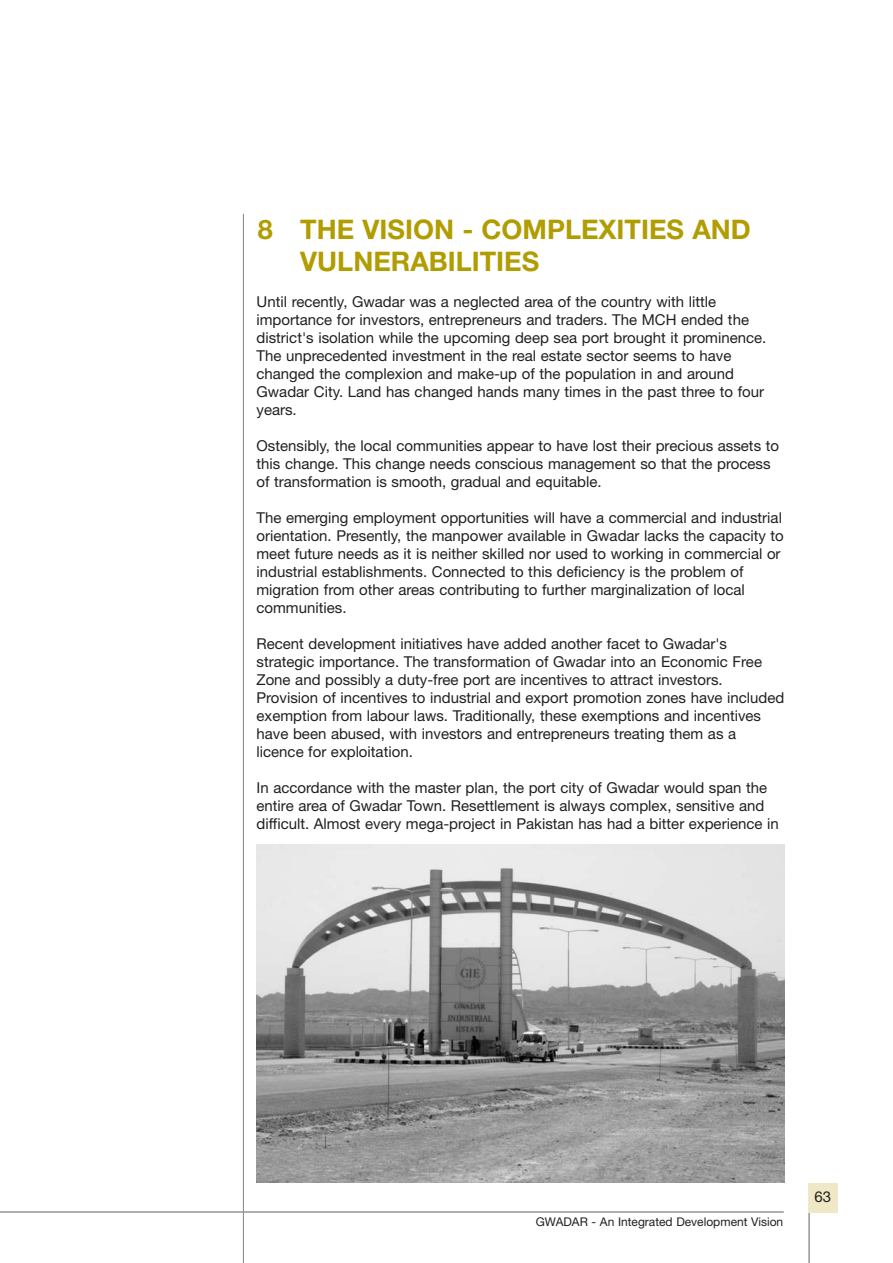
<style>
.page{position:relative;width:893px;height:1263px;background:#fff}
.page>*{position:absolute;margin:0;border:0;box-sizing:border-box;transform-origin:0 0}
.t1{font:700 27px/32.4px "Helvetica Neue";color:#b19d01}
.t2{font:15px/18px "Helvetica Neue";color:#231f20}
.t3{font:12px "Helvetica Neue";color:#231f20}
</style>
<div class="page">
<hr style="left:243px;top:214px;width:1px;height:1049px;background:#808285">
<img style="left:256px;top:845px;width:529px;height:338px">
<hr style="left:808px;top:1211px;width:2px;height:52px;background:#939598">
<hr style="left:0;top:1211px;width:784px;height:2px;background:#939598">
<div style="left:808px;top:1183px;width:30px;height:30px;background:#eee8c6"></div>
<h1 class="t1" style="left:300px;top:213px;width:452px;text-indent:-43px">8 THE VISION - COMPLEXITIES AND<br>VULNERABILITIES</h1>
<p class="t2" style="left:256px;top:293px;width:511px">Until recently, Gwadar was a neglected area of the country with little importance for investors, entrepreneurs and traders. The MCH ended the district's isolation while the upcoming deep sea port brought it prominence.<br>The unprecedented investment in the real estate sector seems to have changed the complexion and make-up of the population in and around Gwadar City. Land has changed hands many times in the past three to four years.</p>
<p class="t2" style="left:256px;top:437px;width:524px">Ostensibly, the local communities appear to have lost their precious assets to this change. This change needs conscious management so that the process of transformation is smooth, gradual and equitable.</p>
<p class="t2" style="left:256px;top:509px;width:529px">The emerging employment opportunities will have a commercial and industrial orientation. Presently, the manpower available in Gwadar lacks the capacity to meet future needs as it is neither skilled nor used to working in commercial or industrial establishments. Connected to this deficiency is the problem of migration from other areas contributing to further marginalization of local communities.</p>
<p class="t2" style="left:256px;top:635px;width:529px">Recent development initiatives have added another facet to Gwadar's strategic importance. The transformation of Gwadar into an Economic Free Zone and possibly a duty-free port are incentives to attract investors.<br>Provision of incentives to industrial and export promotion zones have included exemption from labour laws. Traditionally, these exemptions and incentives have been abused, with investors and entrepreneurs treating them as a licence for exploitation.</p>
<p class="t2" style="left:256px;top:779px;width:524px">In accordance with the master plan, the port city of Gwadar would span the entire area of Gwadar Town. Resettlement is always complex, sensitive and difficult. Almost every mega-project in Pakistan has had a bitter experience in</p>
<p class="t3" style="left:536px;top:1214px;width:249px">GWADAR - An Integrated Development Vision</p>
<p class="t2" style="left:815px;top:1188px;width:18px">63</p>
</div>
